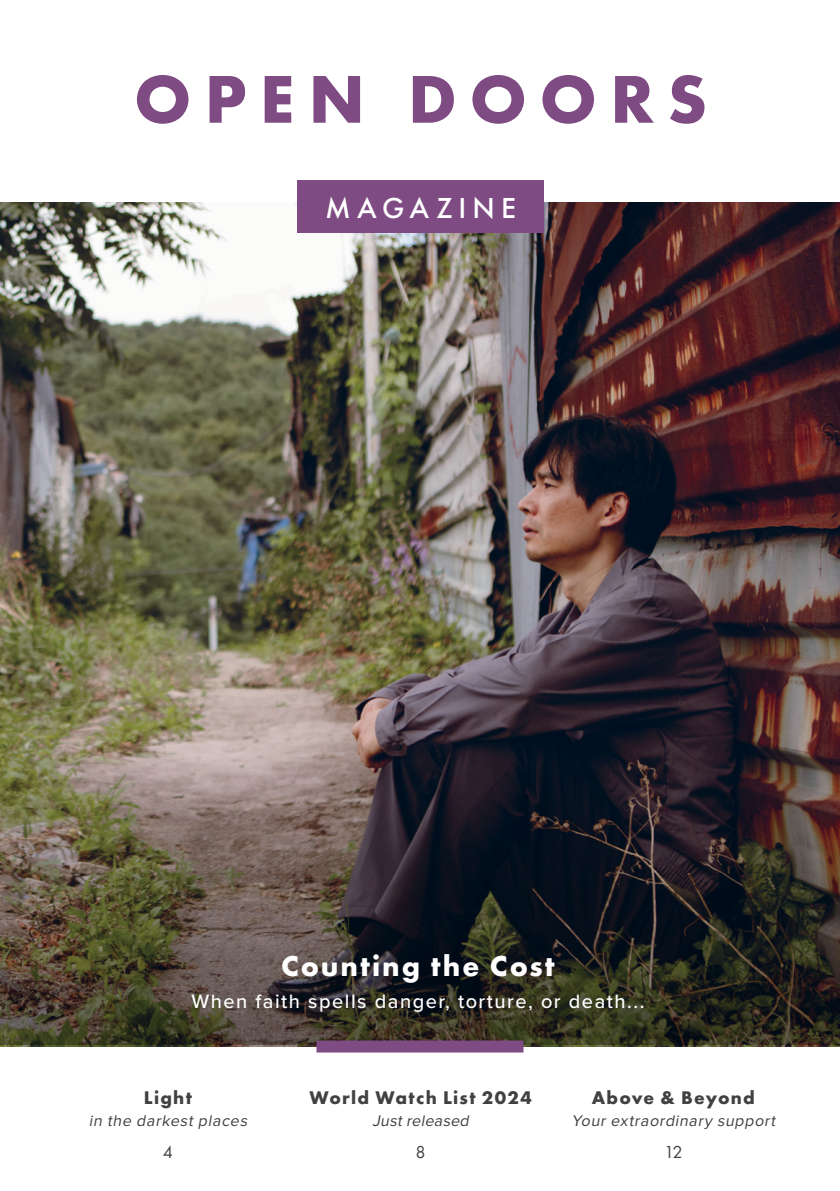
<style>
.page{position:relative;width:840px;height:1191px;background:#fff}
.page>*{position:absolute;margin:0;border:0;box-sizing:border-box;transform-origin:0 0}
.Cover___Title{font:700 70px "Futura PT";letter-spacing:.19em;color:#7e4b82}
.Cover___Feature{font:700 30px "Futura PT";letter-spacing:.07em;color:#fff}
.Cover___Subtitle{font:500 30px "Futura PT";letter-spacing:.205em;color:#fff}
.Cover___Issue{font:500 20px "Proxima Nova";letter-spacing:.075em;color:#fff}
.Cover___Section{font:700 19px "Futura PT";letter-spacing:.065em;color:#414142}
.Cover___Page_Number{font:18px "Futura PT";color:#414142}
.Cover___Subsection{font:italic 16px "Proxima Nova";color:#414142}
</style>
<div class="page">
<img style="left:0;top:203px;width:839px;height:843px">
<img style="left:0;top:749px;width:839px;height:295px">
<div style="left:316px;top:1040px;width:207px;height:12px;background:#7e4b82"></div>
<div style="left:297px;top:181px;width:246px;height:52px;background:#7e4b82"></div>
<p class="Cover___Title" style="left:134px;top:54px;width:574px">OPEN DOORS</p>
<p class="Cover___Subtitle" style="left:325px;top:190px;width:192px">MAGAZINE</p>
<p class="Cover___Feature" style="left:281px;top:946px;width:275px">Counting the Cost</p>
<p class="Cover___Issue" style="left:191px;top:986px;width:454px">When faith spells danger, torture, or death...</p>
<p class="Cover___Section" style="left:144px;top:1085px;width:50px">Light</p>
<p class="Cover___Subsection" style="left:89px;top:1113px;width:163px">in the darkest places</p>
<p class="Cover___Page_Number" style="left:163px;top:1141px;width:12px">4</p>
<p class="Cover___Section" style="left:309px;top:1085px;width:223px">World Watch List 2024</p>
<p class="Cover___Subsection" style="left:372px;top:1113px;width:101px">Just released</p>
<p class="Cover___Page_Number" style="left:415px;top:1141px;width:12px">8</p>
<p class="Cover___Section" style="left:591px;top:1085px;width:165px">Above &amp; Beyond</p>
<p class="Cover___Subsection" style="left:571px;top:1113px;width:208px">Your extraordinary support</p>
<p class="Cover___Page_Number" style="left:663px;top:1141px;width:20px">12</p>
</div>
